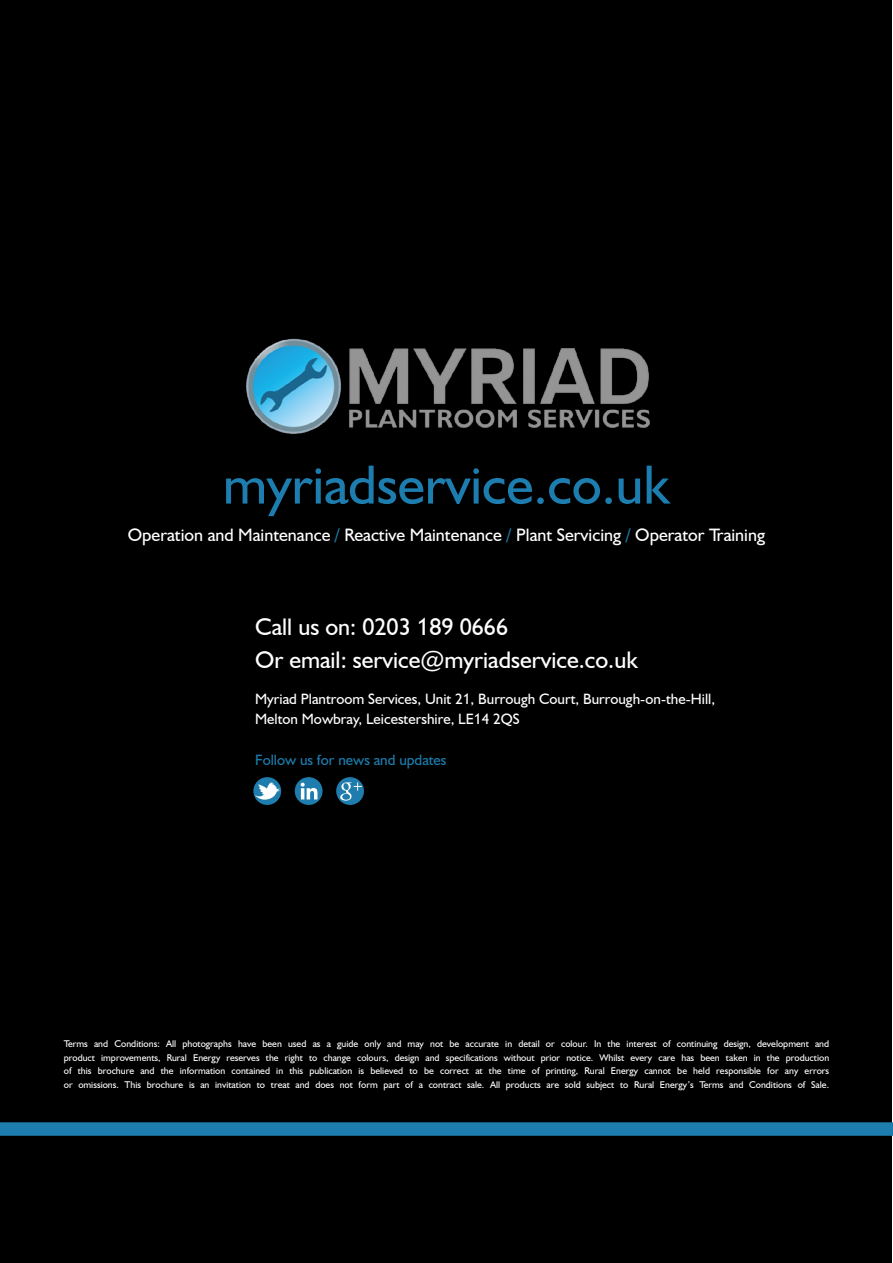
<style>
.page{position:relative;width:893px;height:1263px;background:#fff}
.page>*{position:absolute;margin:0;border:0;box-sizing:border-box;transform-origin:0 0}
.t1{font:55.5px "Humanist 521 BT";color:#1c7dae}
.t2{font:24px/33px "Humanist 521 BT";color:#fff}
.t3{font:18px "Humanist 521 BT";color:#fff}
.t4{font:15px/19.5px "Humanist 521 BT";color:#fff}
.t5{font:15px "Humanist 521 BT";color:#1c7dae}
.t6{font:9.75px/13.5px "Humanist 521 BT";color:#fff;text-align:justify}
.s1{color:#1c7dae}
.s2{font-family:"Trebuchet MS"}
</style>
<div class="page">
<div style="left:1px;top:0;width:891px;height:1263px;background:#000"></div>
<div style="left:0;top:1122px;width:893px;height:14px;background:#1c7dae"></div>
<img style="left:246px;top:338px;width:404px;height:96px">
<div style="left:336px;top:777px;width:28px;height:28px;background:#1f7dae;border-radius:50%"></div>
<svg style="left:340px;top:782px;width:22px;height:19px"></svg>
<svg style="left:295px;top:777px;width:28px;height:28px"></svg>
<svg style="left:301px;top:783px;width:16px;height:16px"></svg>
<div style="left:253px;top:777px;width:28px;height:28px;background:#1f7dae;border-radius:50%"></div>
<svg style="left:255px;top:782px;width:25px;height:21px"></svg>
<h1 class="t1" style="left:223px;top:450px;width:449px">myriadservice.co.uk</h1>
<h3 class="t3" style="left:128px;top:524px;width:639px">Operation and Maintenance <span class="s1">/</span> Reactive Maintenance <span class="s1">/</span> Plant Servicing <span class="s1">/</span> Operator Training</h3>
<h2 class="t2" style="left:255px;top:610px;width:384px">Call us on: 0203 <span class="s2">1</span>89 0666<br>Or email: service@myriadservice.co.uk</h2>
<h3 class="t4" style="left:255px;top:689px;width:461px">Myriad Plantroom Services, Unit 2<span class="s2">1</span>, Burrough Court, Burrough-on-the-Hill,<br>Melton Mowbray, Leicestershire, LE<span class="s2">1</span>4 2QS</h3>
<h3 class="t5" style="left:255px;top:750px;width:193px">Follow us for news and updates</h3>
<p class="t6" style="left:64px;top:1037px;width:767px">Terms and Conditions: All photographs have been used as a guide only and may not be accurate in detail or colour. In the interest of continuing design, development and product improvements, Rural Energy reserves the right to change colours, design and specifications without prior notice. Whilst every care has been taken in the production of this brochure and the information contained in this publication is believed to be correct at the time of printing, Rural Energy cannot be held responsible for any errors or omissions. This brochure is an invitation to treat and does not form part of a contract sale. All products are sold subject to Rural Energy’s Terms and Conditions of Sale.</p>
</div>
